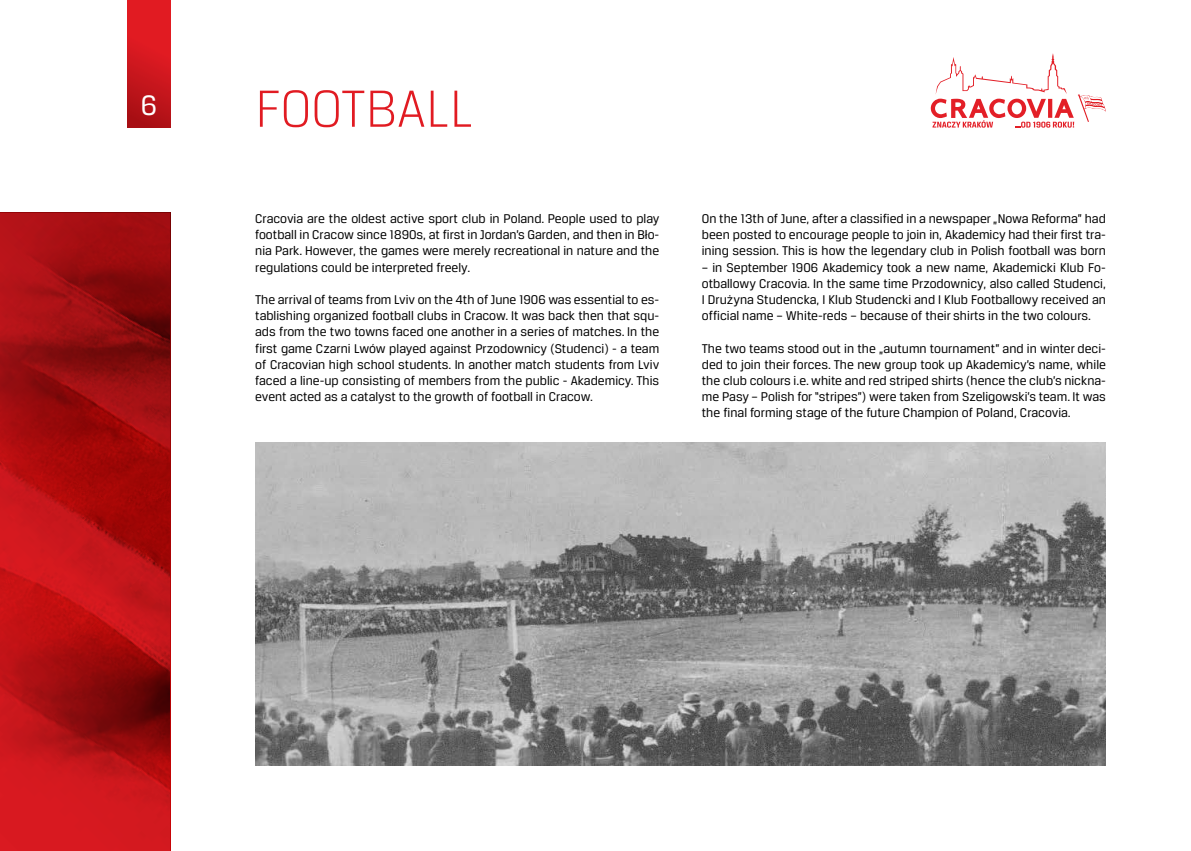
<style>
.page{position:relative;width:1191px;height:851px;background:#fff}
.page>*{position:absolute;margin:0;border:0;box-sizing:border-box;transform-origin:0 0}
.t1{font:300 55.5px "Breuer Text";color:#e11b22}
.t2{font:30px "Breuer Text";color:#fff}
.t3{font:13.5px/16.2px "Breuer Text";color:#000;text-align:justify}
</style>
<div class="page">
<svg style="left:930px;top:53px;width:176px;height:75px"></svg>
<img style="left:0;top:213px;width:170px;height:637px">
<div style="left:128px;top:0;width:42px;height:128px;background:linear-gradient(to bottom,#ee1e25,#af1116)"></div>
<img style="left:255px;top:442px;width:851px;height:323px">
<h2 class="t2" style="left:141px;top:89px;width:18px">6</h2>
<h1 class="t1" style="left:255px;top:80px;width:220px">FOOTBALL</h1>
<p class="t3" style="left:255px;top:210px;width:406px">Cracovia are the oldest active sport club in Poland. People used to play football in Cracow since 1890s, at first in Jordan’s Garden, and then in Bło&shy;nia Park. However, the games were merely recreational in nature and the regulations could be interpreted freely.</p>
<p class="t3" style="left:255px;top:291px;width:405px">The arrival of teams from Lviv on the 4th of June 1906 was essential to es&shy;tablishing organized football clubs in Cracow. It was back then that squ&shy;ads from the two towns faced one another in a series of matches. In the first game Czarni Lwów played against Przodownicy (Studenci) - a team of Cracovian high school students. In another match students from Lviv faced a line-up consisting of members from the public - Akademicy. This event acted as a catalyst to the growth of football in Cracow.</p>
<p class="t3" style="left:702px;top:210px;width:405px">On the 13th of June, after a classified in a newspaper „Nowa Reforma” had been posted to encourage people to join in, Akademicy had their first tra&shy;ining session. This is how the legendary club in Polish football was born</p>
<p class="t3" style="left:702px;top:259px;width:405px">– in September 1906 Akademicy took a new name, Akademicki Klub Fo&shy;otballowy Cracovia. In the same time Przodownicy, also called Studenci, I Drużyna Studencka, I Klub Studencki and I Klub Footballowy received an official name – White-reds – because of their shirts in the two colours.</p>
<p class="t3" style="left:702px;top:340px;width:406px">The two teams stood out in the „autumn tournament” and in winter deci&shy;ded to join their forces. The new group took up Akademicy’s name, while the club colours i.e. white and red striped shirts (hence the club’s nickna&shy;me Pasy – Polish for “stripes”) were taken from Szeligowski’s team. It was the final forming stage of the future Champion of Poland, Cracovia.</p>
</div>
